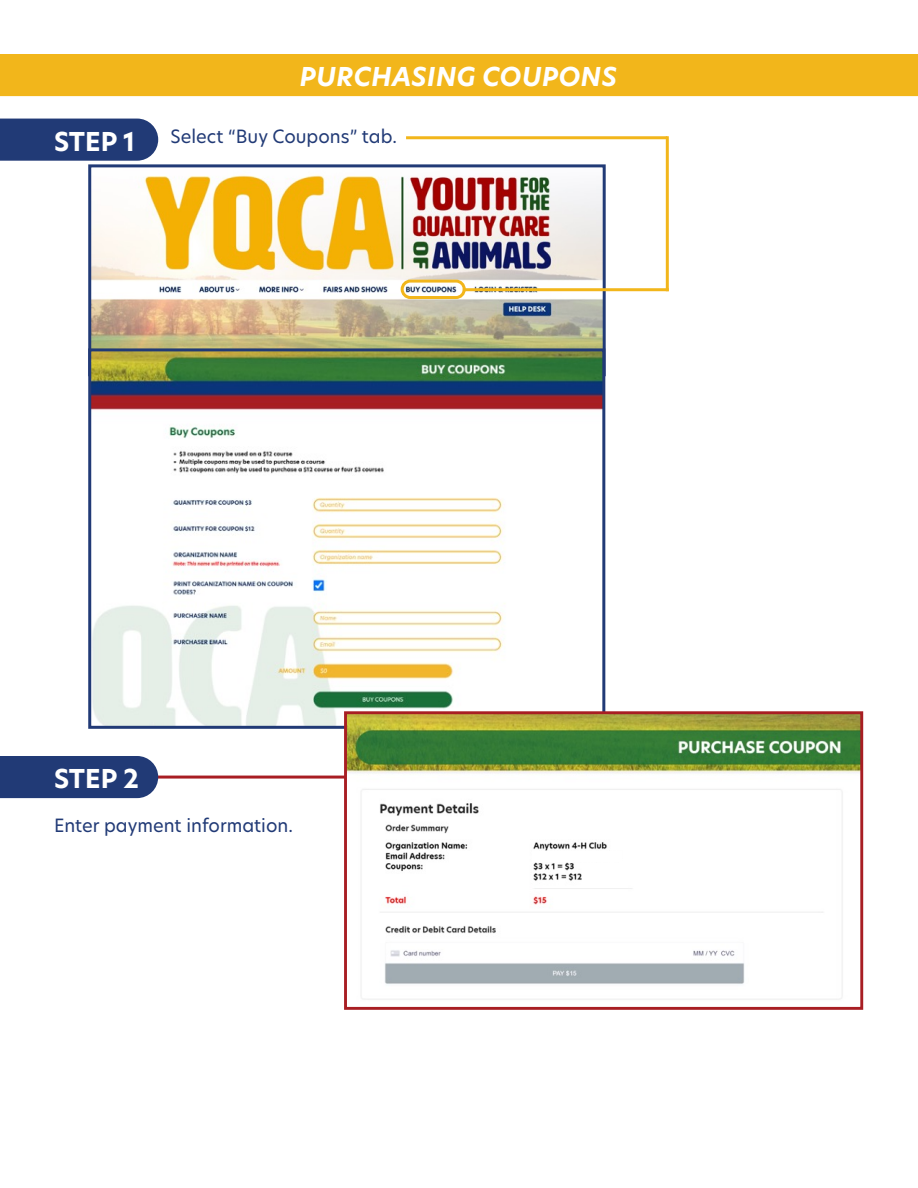
<style>
.page{position:relative;width:918px;height:1188px;background:#fff}
.page>*{position:absolute;margin:0;border:0;box-sizing:border-box;transform-origin:0 0}
.t1{font:italic 700 25.5px "Hero New";letter-spacing:.02em;color:#fff}
.t2{font:700 25.5px "Hero New";color:#fff}
.Body_Text{font:18px "Hero New";color:#213a76}
</style>
<div class="page">
<hr style="left:145px;top:776px;width:261px;height:3px;background:#a81e23">
<img style="left:92px;top:175px;width:510px;height:173px">
<div style="left:88px;top:164px;width:518px;height:212px;border:3px solid #213a76"></div>
<div style="left:0;top:119px;width:158px;height:42px;background:#213a76"></div>
<div style="left:401px;top:280px;width:65px;height:19px;border:3px solid #f2b61b;border-radius:8px"></div>
<hr style="left:406px;top:136px;width:261px;height:3px;background:#f2b61b">
<div style="left:0;top:756px;width:158px;height:42px;background:#213a76"></div>
<hr style="left:666px;top:136px;width:3px;height:155px;background:#f2b61b">
<div style="left:0;top:54px;width:918px;height:42px;background:#f2b61b"></div>
<hr style="left:463px;top:288px;width:206px;height:3px;background:#f2b61b">
<img style="left:92px;top:352px;width:509px;height:373px">
<div style="left:88px;top:348px;width:517px;height:381px;border:3px solid #213a76"></div>
<img style="left:348px;top:715px;width:511px;height:285px">
<div style="left:344px;top:711px;width:519px;height:299px;border:3px solid #a81e23"></div>
<div style="left:532px;top:852px;width:89px;height:10px;background:#fff"></div>
<p class="t1" style="left:300px;top:60px;width:319px">PURCHASING COUPONS</p>
<p class="t2" style="left:54px;top:124px;width:83px">STEP 1</p>
<p class="Body_Text" style="left:171px;top:125px;width:228px">Select “Buy Coupons” tab.</p>
<p class="t2" style="left:54px;top:762px;width:86px">STEP 2</p>
<p class="Body_Text" style="left:54px;top:813px;width:240px">Enter payment information.</p>
</div>
